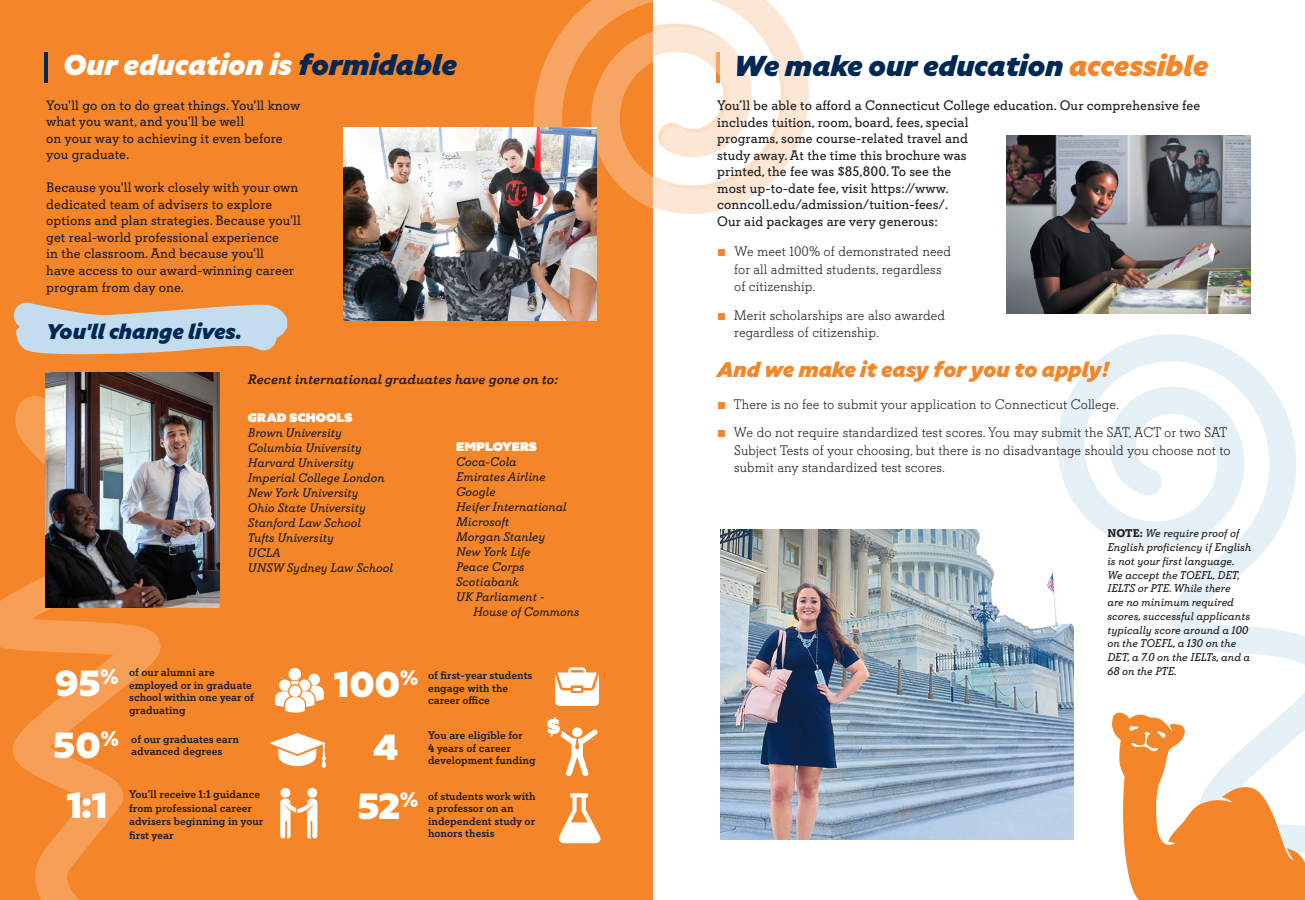
<style>
.page{position:relative;width:1305px;height:900px;background:#fff}
.page>*{position:absolute;margin:0;border:0;box-sizing:border-box;transform-origin:0 0}
.t1{font:900 36.25px "Specter";color:#fff}
.t2{font:italic 900 28.75px "Specter";color:#002855}
.t3{font:italic 900 28.75px "Specter";color:#fff}
.t4{font:900 21.62px "Specter";color:#fff}
.t5{font:italic 900 21.25px "Specter";color:#f58529}
.t6{font:italic 900 21.25px "Specter";color:#002855}
.t7{font:900 21.12px "Specter";color:#fff}
.t8{font:13.75px/16.5px "Davis";letter-spacing:.005em;color:#231f20}
.t9{font:300 13.75px/17.5px "Davis";letter-spacing:.005em;color:#231f20}
.t10{font:italic 500 13.75px "Davis";letter-spacing:.005em;color:#231f20}
.t11{font:italic 12.5px/15px "Davis";color:#231f20}
.t12{font:900 12.5px "Specter";color:#fff}
.t13{font:500 11.25px/12.5px "Davis";color:#231f20}
.t14{font:italic 11.25px/13.8px "Davis";color:#231f20}
.s1{color:#002855}
.s2{color:#f58529}
.s3{font-family:"Alright Sans";font-weight:400;font-size:10px;color:#f58529}
.s4{font-weight:700;font-style:normal}
</style>
<div class="page">
<div style="left:0;top:0;width:652px;height:900px;background:#f58529"></div>
<svg style="left:1057px;top:334px;width:248px;height:379px"></svg>
<img style="left:1006px;top:135px;width:244px;height:178px">
<svg style="left:555px;top:667px;width:44px;height:39px"></svg>
<svg style="left:558px;top:793px;width:43px;height:50px"></svg>
<svg style="left:572px;top:727px;width:10px;height:10px"></svg>
<svg style="left:560px;top:729px;width:38px;height:47px"></svg>
<svg style="left:45px;top:0;width:764px;height:391px"></svg>
<div style="left:0;top:0;width:516px;height:385px;background:#f58529"></div>
<hr style="left:45px;top:52px;width:3px;height:30px;background:#002855">
<img style="left:343px;top:128px;width:254px;height:193px">
<svg style="left:13px;top:302px;width:275px;height:78px"></svg>
<svg style="left:0;top:389px;width:161px;height:511px"></svg>
<img style="left:46px;top:373px;width:174px;height:235px">
<div style="left:307px;top:788px;width:10px;height:10px;background:#fff;border-radius:50%"></div>
<div style="left:280px;top:788px;width:10px;height:10px;background:#fff;border-radius:50%"></div>
<svg style="left:280px;top:799px;width:37px;height:39px"></svg>
<svg style="left:275px;top:668px;width:49px;height:45px"></svg>
<svg style="left:270px;top:733px;width:56px;height:35px"></svg>
<img style="left:720px;top:529px;width:354px;height:311px">
<svg style="left:1112px;top:713px;width:193px;height:187px"></svg>
<p class="t3" style="left:63px;top:46px;width:395px">Our education is <span class="s1">formidable</span></p>
<p class="t8" style="left:46px;top:97px;width:256px">You'll go on to do great things. You'll know what you want, and you'll be well<br>on your way to achieving it even before you graduate.</p>
<p class="t8" style="left:46px;top:179px;width:256px">Because you'll work closely with your own dedicated team of advisers to explore options and plan strategies. Because you'll get real-world professional experience<br>in the classroom. And because you'll<br>have access to our award-winning career program from day one.</p>
<p class="t6" style="left:46px;top:317px;width:197px">You'll change lives.</p>
<p class="t10" style="left:248px;top:371px;width:312px">Recent international graduates have gone on to:</p>
<p class="t12" style="left:248px;top:409px;width:106px">GRAD SCHOOLS</p>
<p class="t11" style="left:248px;top:425px;width:95px">Brown University</p>
<p class="t11" style="left:248px;top:440px;width:115px">Columbia University</p>
<p class="t11" style="left:248px;top:455px;width:108px">Harvard University</p>
<p class="t11" style="left:248px;top:470px;width:138px">Imperial College London</p>
<p class="t11" style="left:248px;top:485px;width:112px">New York University</p>
<p class="t11" style="left:248px;top:500px;width:119px">Ohio State University</p>
<p class="t11" style="left:248px;top:515px;width:114px">Stanford Law School</p>
<p class="t11" style="left:248px;top:530px;width:87px">Tufts University</p>
<p class="t11" style="left:248px;top:545px;width:34px">UCLA</p>
<p class="t11" style="left:248px;top:560px;width:146px">UNSW Sydney Law School</p>
<p class="t12" style="left:456px;top:438px;width:82px">EMPLOYERS</p>
<p class="t11" style="left:456px;top:455px;width:62px">Coca-Cola</p>
<p class="t11" style="left:456px;top:470px;width:91px">Emirates Airline</p>
<p class="t11" style="left:456px;top:485px;width:41px">Google</p>
<p class="t11" style="left:456px;top:500px;width:112px">Heifer International</p>
<p class="t11" style="left:456px;top:515px;width:55px">Microsoft</p>
<p class="t11" style="left:456px;top:530px;width:90px">Morgan Stanley</p>
<p class="t11" style="left:456px;top:545px;width:76px">New York Life</p>
<p class="t11" style="left:456px;top:560px;width:70px">Peace Corps</p>
<p class="t11" style="left:456px;top:575px;width:64px">Scotiabank</p>
<p class="t11" style="left:473px;top:590px;width:108px;text-indent:-17px">UK Parliament -<br>House of Commons</p>
<p class="t1" style="left:55px;top:659px;width:65px">95<sup>%</sup></p>
<p class="t13" style="left:129px;top:667px;width:126px">of our alumni are employed or in graduate school within one year of graduating</p>
<p class="t7" style="left:101px;top:724px;width:20px">%</p>
<p class="t1" style="left:54px;top:721px;width:49px">50</p>
<p class="t13" style="left:131px;top:733px;width:109px">of our graduates earn</p>
<p class="t13" style="left:131px;top:746px;width:93px">advanced degrees</p>
<p class="t1" style="left:66px;top:780px;width:43px">1:1</p>
<p class="t13" style="left:129px;top:788px;width:136px;line-height:13.5px">You’ll receive 1:1 guidance from professional career advisers beginning in your first year</p>
<p class="t1" style="left:333px;top:660px;width:86px">100<sup>%</sup></p>
<p class="t13" style="left:428px;top:670px;width:106px">of first-year students engage with the career office</p>
<p class="t1" style="left:373px;top:722px;width:27px">4</p>
<p class="t13" style="left:428px;top:730px;width:109px">You are eligible for<br>4 years of career development funding</p>
<p class="t13" style="left:428px;top:790px;width:109px">of students work with a professor on an independent study or honors thesis</p>
<p class="t1" style="left:358px;top:781px;width:62px">52<sup>%</sup></p>
<p class="t4" style="left:547px;top:711px;width:15px">$</p>
<p class="t2" style="left:734px;top:46px;width:476px">We make our education <span class="s2">accessible</span></p>
<p class="t8" style="left:717px;top:97px;width:484px">You’ll be able to afford a Connecticut College education. Our comprehensive fee includes tuition, room, board, fees, special<br>programs, some course-related travel and<br>study away. At the time this brochure was<br>printed, the fee was $85,800. To see the<br>most up-to-date fee, visit https://www.<br>conncoll.edu/admission/tuition-fees/.<br>Our aid packages are very generous:</p>
<p class="t9" style="left:734px;top:243px;width:218px;text-indent:-17px"><span class="s3">■</span> We meet 100% of demonstrated need for all admitted students, regardless of citizenship.</p>
<p class="t9" style="left:734px;top:307px;width:212px;text-indent:-17px"><span class="s3">■</span> Merit scholarships are also awarded regardless of citizenship.</p>
<p class="t5" style="left:717px;top:356px;width:393px">And we make it easy for you to apply!</p>
<p class="t9" style="left:717px;top:396px;width:403px"><span class="s3">■</span> There is no fee to submit your application to Connecticut College.</p>
<p class="t9" style="left:734px;top:424px;width:498px;text-indent:-17px"><span class="s3">■</span> We do not require standardized test scores. You may submit the SAT, ACT or two SAT<br>Subject Tests of your choosing, but there is no disadvantage should you choose not to submit any standardized test scores.</p>
<p class="t14" style="left:1107px;top:527px;width:145px"><span class="s4">NOTE:</span> We require proof of<br>English proficiency if English is not your first language.<br>We accept the TOEFL, DET,<br>IELTS or PTE. While there<br>are no minimum required scores, successful applicants typically score around a 100 on the TOEFL, a 130 on the<br>DET, a 7.0 on the IELTs, and a<br>68 on the PTE.</p>
</div>
